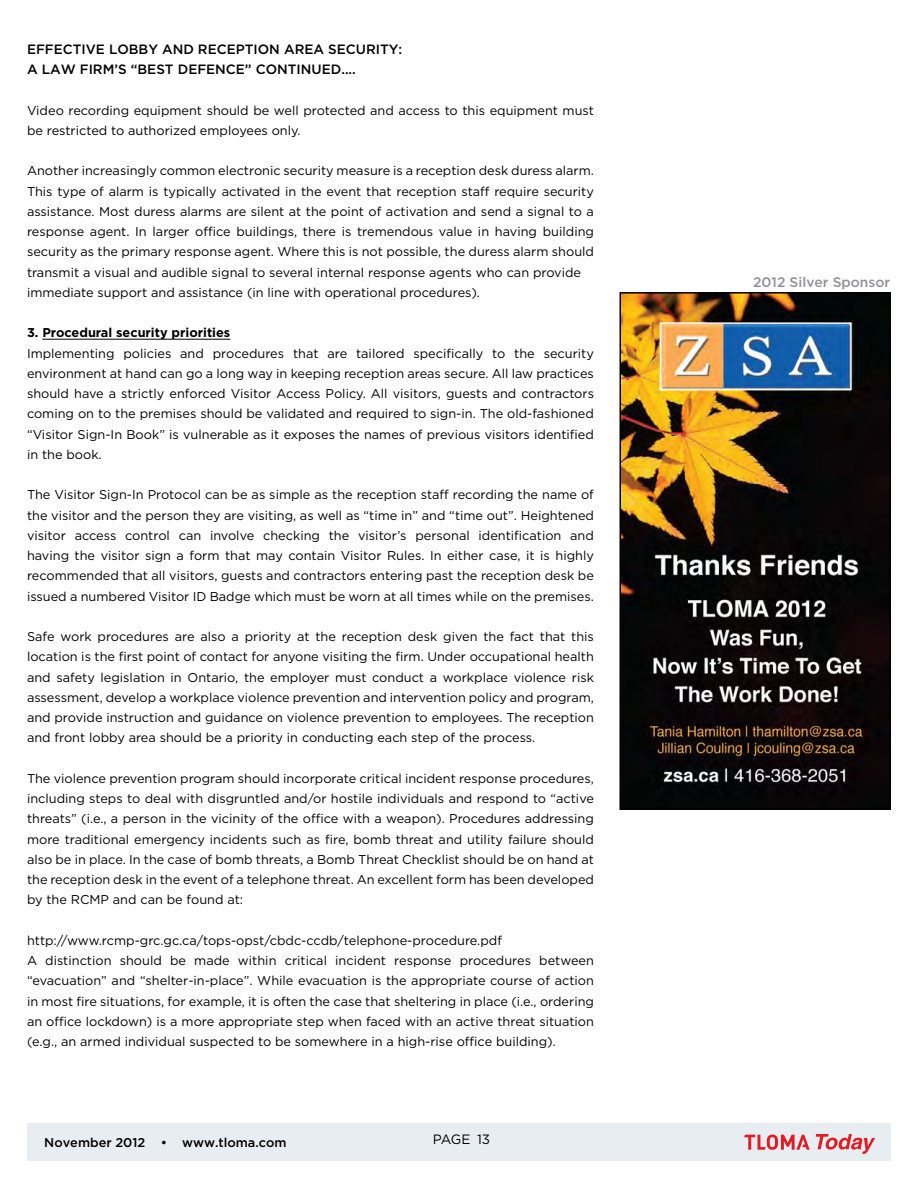
<style>
.page{position:relative;width:918px;height:1188px;background:#fff}
.page>*{position:absolute;margin:0;border:0;box-sizing:border-box;transform-origin:0 0}
.t1{font:500 13.8px "Gotham";color:#919195}
.t2{font:500 13.5px "Gotham";color:#000}
.t3{font:13.5px "Gotham";letter-spacing:-.02em;color:#000}
.t4{font:12.75px/20.2px "Gotham";color:#000;text-align:justify}
.t5{font:700 12.75px "Gotham";color:#000}
.t6{font:500 12.75px "Gotham";color:#000}
</style>
<div class="page">
<div style="left:27px;top:1123px;width:864px;height:38px;background:#e7edf0"></div>
<svg style="left:744px;top:1135px;width:66px;height:15px"></svg>
<svg style="left:816px;top:1134px;width:59px;height:20px"></svg>
<hr style="left:42px;top:339px;width:188px;height:1px;background:#000">
<img style="left:623px;top:295px;width:265px;height:512px">
<div style="left:620px;top:292px;width:271px;height:518px;border:2px solid #000"></div>
<p class="t2" style="left:27px;top:42px;width:19px">EFFECTIVE</p>
<p class="t2" style="left:109px;top:42px;width:20px">LOBB</p>
<p class="t2" style="left:148px;top:42px;width:25px">Y AND</p>
<p class="t2" style="left:198px;top:42px;width:20px">RECEPTION</p>
<p class="t2" style="left:284px;top:42px;width:21px">AREA</p>
<p class="t2" style="left:328px;top:42px;width:76px">SECURITY:</p>
<p class="t2" style="left:27px;top:62px;width:37px">A LAW</p>
<p class="t2" style="left:80px;top:62px;width:18px">FIRM</p>
<p class="t2" style="left:114px;top:62px;width:43px">’S “BEST</p>
<p class="t2" style="left:178px;top:62px;width:21px">DEFENCE</p>
<p class="t2" style="left:245px;top:62px;width:31px">” CONTIN</p>
<p class="t2" style="left:312px;top:62px;width:46px">UED....</p>
<p class="t4" style="left:27px;top:100px;width:568px">Video recording equipment should be well protected and access to this equipment must be restricted to authorized employees only.</p>
<p class="t4" style="left:27px;top:161px;width:569px;text-align:left">Another increasingly common electronic security measure is a reception desk duress alarm.<br>This type of alarm is typically activated in the event that reception staff require security assistance. Most duress alarms are silent at the point of activation and send a signal to a response agent. In larger office buildings, there is tremendous value in having building security as the primary response agent. Where this is not possible, the duress alarm should transmit a visual and audible signal to several internal response agents who can provide immediate support and assistance (in line with operational procedures).</p>
<p class="t5" style="left:27px;top:326px;width:205px">3. Procedural security priorities</p>
<p class="t4" style="left:27px;top:343px;width:569px">Implementing policies and procedures that are tailored specifically to the security environment at hand can go a long way in keeping reception areas secure. All law practices should have a strictly enforced Visitor Access Policy. All visitors, guests and contractors coming on to the premises should be validated and required to sign-in. The old-fashioned “Visitor Sign-In Book” is vulnerable as it exposes the names of previous visitors identified in the book.</p>
<p class="t4" style="left:27px;top:485px;width:569px">The Visitor Sign-In Protocol can be as simple as the reception staff recording the name of the visitor and the person they are visiting, as well as “time in” and “time out”. Heightened visitor access control can involve checking the visitor’s personal identification and having the visitor sign a form that may contain Visitor Rules. In either case, it is highly recommended that all visitors, guests and contractors entering past the reception desk be issued a numbered Visitor ID Badge which must be worn at all times while on the premises.</p>
<p class="t4" style="left:27px;top:626px;width:569px">Safe work procedures are also a priority at the reception desk given the fact that this location is the first point of contact for anyone visiting the firm. Under occupational health and safety legislation in Ontario, the employer must conduct a workplace violence risk assessment, develop a workplace violence prevention and intervention policy and program, and provide instruction and guidance on violence prevention to employees. The reception and front lobby area should be a priority in conducting each step of the process.</p>
<p class="t4" style="left:27px;top:768px;width:569px">The violence prevention program should incorporate critical incident response procedures, including steps to deal with disgruntled and/or hostile individuals and respond to “active threats” (i.e., a person in the vicinity of the office with a weapon). Procedures addressing more traditional emergency incidents such as fire, bomb threat and utility failure should also be in place. In the case of bomb threats, a Bomb Threat Checklist should be on hand at the reception desk in the event of a telephone threat. An excellent form has been developed by the RCMP and can be found at:</p>
<p class="t4" style="left:27px;top:930px;width:569px;text-align:left">http://www.rcmp-grc.gc.ca/tops-opst/cbdc-ccdb/telephone-procedure.pdf<br>A distinction should be made within critical incident response procedures between “evacuation” and “shelter-in-place”. While evacuation is the appropriate course of action in most fire situations, for example, it is often the case that sheltering in place (i.e., ordering an office lockdown) is a more appropriate step when faced with an active threat situation (e.g., an armed individual suspected to be somewhere in a high-rise office building).</p>
<p class="t6" style="left:44px;top:1136px;width:244px">NOVEMBER 2012 • WWW.TLOMA.COM</p>
<p class="t3" style="left:433px;top:1132px;width:59px">PAGE 13</p>
<p class="t1" style="left:753px;top:274px;width:139px">2012 SILVER SPONSOR</p>
</div>
